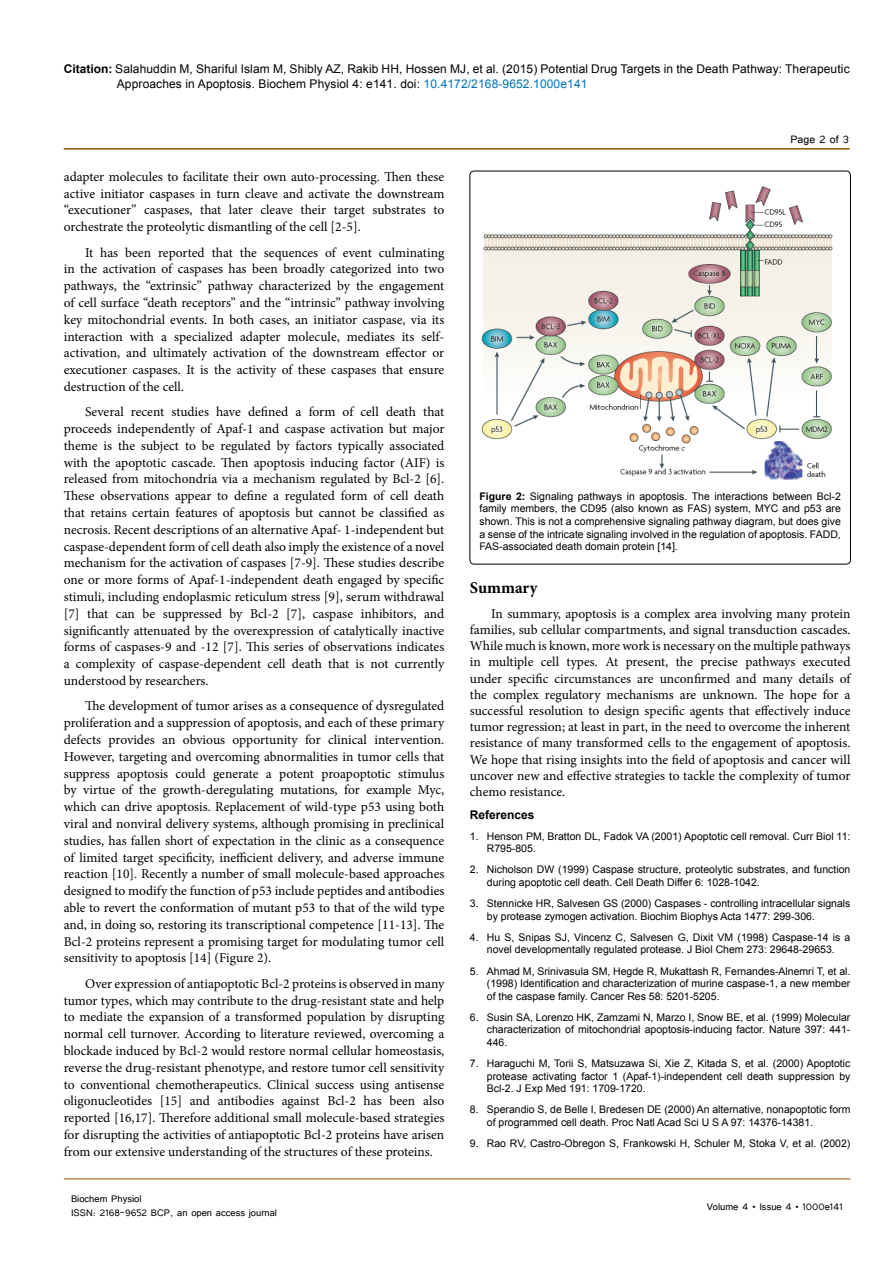
<style>
.page{position:relative;width:893px;height:1263px;background:#fff}
.page>*{position:absolute;margin:0;border:0;box-sizing:border-box;transform-origin:0 0}
.SH{font:700 16.5px "Minion Pro";color:#000}
.t1{font:13.5px/16.8px "Minion Pro";color:#000;text-align:justify}
.t2{font:13.5px "Tunga";color:#000}
.t3{font:12px/15px "Arial";letter-spacing:.01em;color:#000}
.t4{font:12px/14.4px "Tunga";color:#000}
.t5{font:700 12px "Arial";color:#000}
.t6{font:10.5px/12.6px "Arial";color:#000}
.s1{font-weight:700}
.s2{color:#0072bc}
</style>
<div class="page">
<hr style="left:64px;top:148px;width:786px;height:2px;background:#905501">
<hr style="left:64px;top:1179px;width:786px;height:1px;background:#905501">
<div style="left:470px;top:171px;width:380px;height:393px;border:1px solid #000;border-radius:4px"></div>
<img style="left:481px;top:186px;width:352px;height:294px">
<p class="t3" style="left:117px;top:61px;width:734px;text-indent:-53px"><span class="s1">Citation:</span> Salahuddin M, Shariful Islam M, Shibly AZ, Rakib HH, Hossen MJ, et al. (2015) Potential Drug Targets in the Death Pathway: Therapeutic<br>Approaches in Apoptosis. Biochem Physiol 4: e141. doi: <span class="s2">10.4172/2168-9652.1000e141</span></p>
<p class="t1" style="left:64px;top:168px;width:382px">adapter molecules to facilitate their own auto-processing. Then these active initiator caspases in turn cleave and activate the downstream “executioner” caspases, that later cleave their target substrates to orchestrate the proteolytic dismantling of the cell [2-5].</p>
<p class="t1" style="left:64px;top:244px;width:382px;text-indent:21px">It has been reported that the sequences of event culminating in the activation of caspases has been broadly categorized into two pathways, the “extrinsic” pathway characterized by the engagement of cell surface “death receptors” and the “intrinsic” pathway involving key mitochondrial events. In both cases, an initiator caspase, via its interaction with a specialized adapter molecule, mediates its self&shy;activation, and ultimately activation of the downstream effector or executioner caspases. It is the activity of these caspases that ensure destruction of the cell.</p>
<p class="t1" style="left:64px;top:404px;width:382px;text-indent:21px">Several recent studies have defined a form of cell death that proceeds independently of Apaf-1 and caspase activation but major theme is the subject to be regulated by factors typically associated with the apoptotic cascade. Then apoptosis inducing factor (AIF) is released from mitochondria via a mechanism regulated by Bcl-2 [6].<br>These observations appear to define a regulated form of cell death that retains certain features of apoptosis but cannot be classified as necrosis. Recent descriptions of an alternative Apaf- 1-independent but caspase-dependent form of cell death also imply the existence of a novel mechanism for the activation of caspases [7-9]. These studies describe one or more forms of Apaf-1-independent death engaged by specific stimuli, including endoplasmic reticulum stress [9], serum withdrawal [7] that can be suppressed by Bcl-2 [7], caspase inhibitors, and significantly attenuated by the overexpression of catalytically inactive forms of caspases-9 and -12 [7]. This series of observations indicates a complexity of caspase-dependent cell death that is not currently understood by researchers.</p>
<p class="t1" style="left:64px;top:698px;width:382px;text-indent:21px">The development of tumor arises as a consequence of dysregulated proliferation and a suppression of apoptosis, and each of these primary defects provides an obvious opportunity for clinical intervention.<br>However, targeting and overcoming abnormalities in tumor cells that suppress apoptosis could generate a potent proapoptotic stimulus by virtue of the growth-deregulating mutations, for example Myc, which can drive apoptosis. Replacement of wild-type p53 using both viral and nonviral delivery systems, although promising in preclinical studies, has fallen short of expectation in the clinic as a consequence of limited target specificity, inefficient delivery, and adverse immune reaction [10]. Recently a number of small molecule-based approaches designed to modify the function of p53 include peptides and antibodies able to revert the conformation of mutant p53 to that of the wild type and, in doing so, restoring its transcriptional competence [11-13]. The Bcl-2 proteins represent a promising target for modulating tumor cell sensitivity to apoptosis [14] (Figure 2).</p>
<p class="t1" style="left:64px;top:975px;width:382px;text-indent:21px">Over expression of antiapoptotic Bcl-2 proteins is observed in many tumor types, which may contribute to the drug-resistant state and help to mediate the expansion of a transformed population by disrupting normal cell turnover. According to literature reviewed, overcoming a blockade induced by Bcl-2 would restore normal cellular homeostasis, reverse the drug-resistant phenotype, and restore tumor cell sensitivity to conventional chemotherapeutics. Clinical success using antisense oligonucleotides [15] and antibodies against Bcl-2 has been also reported [16,17]. Therefore additional small molecule-based strategies for disrupting the activities of antiapoptotic Bcl-2 proteins have arisen from our extensive understanding of the structures of these proteins.</p>
<p class="t4" style="left:71px;top:1190px;width:208px">Biochem Physiol<br>ISSN: 2168-9652 BCP, an open access journal</p>
<p class="t2" style="left:791px;top:131px;width:60px">Page 2 of 3</p>
<p class="t6" style="left:479px;top:490px;width:363px;text-align:justify"><span class="s1">Figure 2:</span> Signaling pathways in apoptosis. The interactions between Bcl-2 family members, the CD95 (also known as FAS) system, MYC and p53 are shown. This is not a comprehensive signaling pathway diagram, but does give a sense of the intricate signaling involved in the regulation of apoptosis. FADD, FAS-associated death domain protein [14].</p>
<p class="SH" style="left:470px;top:576px;width:69px">Summary</p>
<p class="t1" style="left:470px;top:605px;width:382px;line-height:16.2px;text-indent:21px">In summary, apoptosis is a complex area involving many protein families, sub cellular compartments, and signal transduction cascades.<br>While much is known, more work is necessary on the multiple pathways in multiple cell types. At present, the precise pathways executed under specific circumstances are unconfirmed and many details of the complex regulatory mechanisms are unknown. The hope for a successful resolution to design specific agents that effectively induce tumor regression; at least in part, in the need to overcome the inherent resistance of many transformed cells to the engagement of apoptosis.<br>We hope that rising insights into the field of apoptosis and cancer will uncover new and effective strategies to tackle the complexity of tumor chemo resistance.</p>
<p class="t5" style="left:470px;top:806px;width:66px">References</p>
<p class="t6" style="left:487px;top:830px;width:365px;text-indent:-17px">1. Henson PM, Bratton DL, Fadok VA (2001) Apoptotic cell removal. Curr Biol 11:<br>R795-805.</p>
<p class="t6" style="left:487px;top:863px;width:365px;text-indent:-17px">2. Nicholson DW (1999) Caspase structure, proteolytic substrates, and function during apoptotic cell death. Cell Death Differ 6: 1028-1042.</p>
<p class="t6" style="left:487px;top:897px;width:365px;text-indent:-17px">3. Stennicke HR, Salvesen GS (2000) Caspases - controlling intracellular signals by protease zymogen activation. Biochim Biophys Acta 1477: 299-306.</p>
<p class="t6" style="left:470px;top:931px;width:382px;text-align:center">4. Hu S, Snipas SJ, Vincenz C, Salvesen G, Dixit VM (1998) Caspase-14 is a novel developmentally regulated protease. J Biol Chem 273: 29648-29653.</p>
<p class="t6" style="left:487px;top:965px;width:365px;text-align:justify;text-indent:-17px">5. Ahmad M, Srinivasula SM, Hegde R, Mukattash R, Fernandes-Alnemri T, et al. (1998) Identification and characterization of murine caspase-1, a new member of the caspase family. Cancer Res 58: 5201-5205.</p>
<p class="t6" style="left:487px;top:1011px;width:365px;text-align:justify;text-indent:-17px">6. Susin SA, Lorenzo HK, Zamzami N, Marzo I, Snow BE, et al. (1999) Molecular characterization of mitochondrial apoptosis-inducing factor. Nature 397: 441- 446.</p>
<p class="t6" style="left:487px;top:1057px;width:365px;text-align:justify;text-indent:-17px">7. Haraguchi M, Torii S, Matsuzawa Si, Xie Z, Kitada S, et al. (2000) Apoptotic protease activating factor 1 (Apaf-1)-independent cell death suppression by Bcl-2. J Exp Med 191: 1709-1720.</p>
<p class="t6" style="left:487px;top:1103px;width:365px;text-indent:-17px">8. Sperandio S, de Belle I, Bredesen DE (2000) An alternative, nonapoptotic form of programmed cell death. Proc Natl Acad Sci U S A 97: 14376-14381.</p>
<p class="t6" style="left:470px;top:1137px;width:382px">9. Rao RV, Castro-Obregon S, Frankowski H, Schuler M, Stoka V, et al. (2002)</p>
<p class="t4" style="left:707px;top:1199px;width:138px">Volume 4 • Issue 4 • 1000e141</p>
</div>
